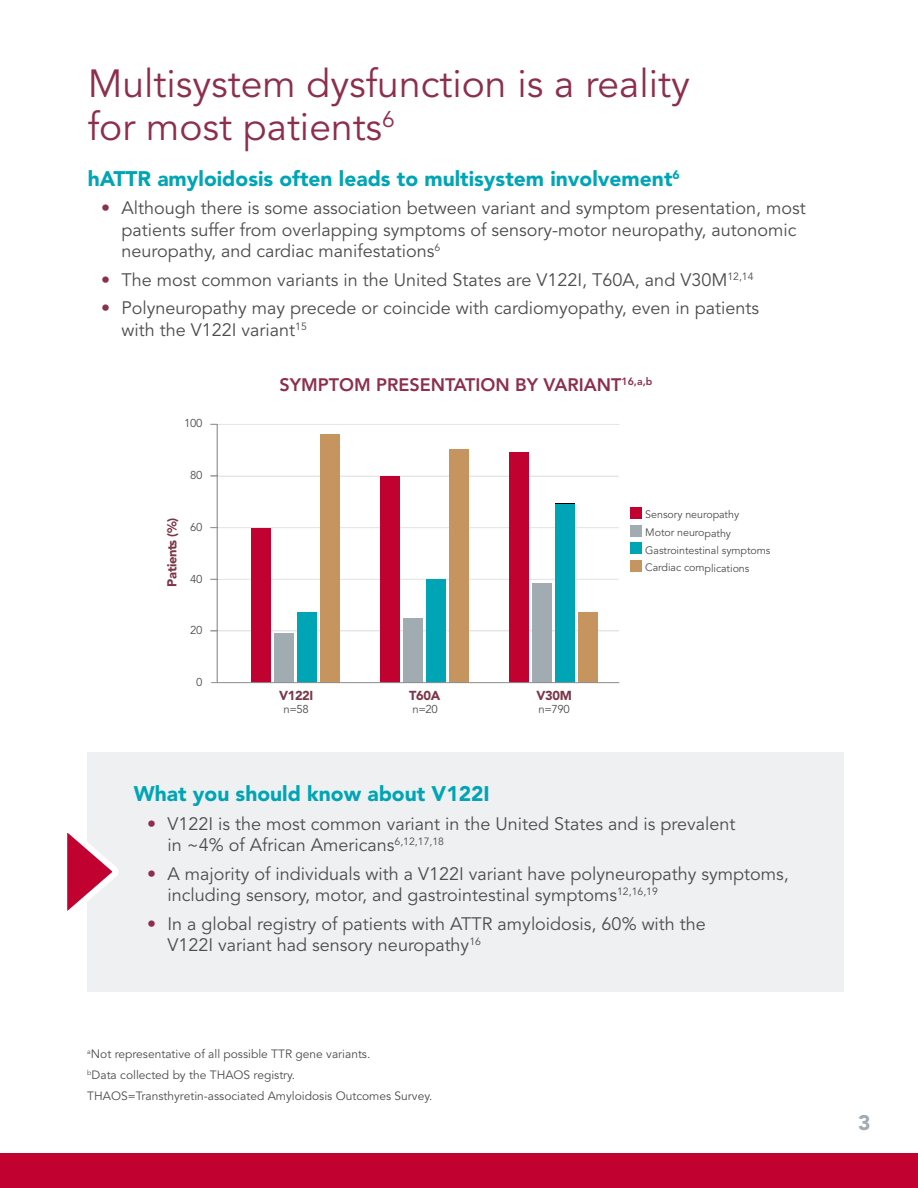
<style>
.page{position:relative;width:918px;height:1188px;background:#fff}
.page>*{position:absolute;margin:0;border:0;box-sizing:border-box;transform-origin:0 0}
.t1{font:39px/43.5px "Avenir LT Std";color:#8d2f4c}
.t2{font:900 21px "Avenir LT Std";color:#00a5b5}
.t3{font:900 21px "Avenir LT Std";color:#a1abb2}
.t4{font:18px/21.6px "Avenir LT Std";color:#4d4d4f}
.t5{font:800 18px "Avenir LT Std";color:#8d2f4c}
.t6{font:900 12.9px "Avenir LT Std";letter-spacing:-.03em;color:#7b3749}
.t7{font:12px/21.1px "Avenir LT Std";color:#4d4d4f}
.t8{font:11.4px "Avenir LT Std";letter-spacing:-.035em;color:#4d4d4f}
.t9{font:10.8px/17.7px "Avenir LT Std";letter-spacing:-.01em;color:#4d4d4f}
.s1{color:#8d2f4c}
</style>
<div class="page">
<div style="left:88px;top:752px;width:756px;height:240px;background:#eff0f2"></div>
<svg style="left:67px;top:821px;width:51px;height:101px"></svg>
<hr style="left:211px;top:631px;width:408px;height:1px;background:#e6e7e8">
<hr style="left:211px;top:579px;width:408px;height:1px;background:#e6e7e8">
<hr style="left:211px;top:527px;width:408px;height:1px;background:#e6e7e8">
<hr style="left:211px;top:476px;width:408px;height:1px;background:#e6e7e8">
<hr style="left:216px;top:424px;width:403px;height:1px;background:#e6e7e8">
<hr style="left:217px;top:424px;width:1px;height:259px;background:#939598">
<div style="left:297px;top:612px;width:20px;height:71px;background:#00a5b5"></div>
<div style="left:251px;top:528px;width:20px;height:155px;background:#c10230"></div>
<div style="left:274px;top:633px;width:20px;height:50px;background:#a1abb2"></div>
<div style="left:320px;top:434px;width:20px;height:249px;background:#c6955f"></div>
<div style="left:426px;top:579px;width:19px;height:104px;background:#00a5b5"></div>
<div style="left:380px;top:476px;width:20px;height:207px;background:#c10230"></div>
<div style="left:403px;top:618px;width:20px;height:65px;background:#a1abb2"></div>
<div style="left:449px;top:449px;width:19px;height:234px;background:#c6955f"></div>
<div style="left:630px;top:542px;width:12px;height:12px;background:#00a5b5"></div>
<div style="left:630px;top:507px;width:12px;height:12px;background:#c10230"></div>
<div style="left:630px;top:525px;width:12px;height:12px;background:#a1abb2"></div>
<div style="left:630px;top:560px;width:12px;height:11px;background:#c6955f"></div>
<div style="left:509px;top:452px;width:19px;height:231px;background:#c10230"></div>
<div style="left:532px;top:583px;width:19px;height:100px;background:#a1abb2"></div>
<div style="left:578px;top:612px;width:19px;height:71px;background:#c6955f"></div>
<div style="left:555px;top:504px;width:19px;height:178px;background:#00a5b5"></div>
<hr style="left:211px;top:682px;width:408px;height:1px;background:#939598">
<div style="left:0;top:1153px;width:918px;height:35px;background:#c10230"></div>
<h1 class="t1" style="left:88px;top:63px;width:604px">Multisystem dysfunction is a reality for most patients<sup>6</sup></h1>
<p class="t2" style="left:88px;top:166px;width:594px">hATTR amyloidosis often leads to multisystem involvement<sup>6</sup></p>
<p class="t4" style="left:122px;top:198px;width:686px;text-indent:-20px"><span class="s1">•</span> Although there is some association between variant and symptom presentation, most patients suffer from overlapping symptoms of sensory-motor neuropathy, autonomic neuropathy, and cardiac manifestations<sup>6</sup></p>
<p class="t4" style="left:101px;top:269px;width:654px"><span class="s1">•</span> The most common variants in the United States are V122I, T60A, and V30M<sup>12,14</sup></p>
<p class="t4" style="left:122px;top:298px;width:639px;text-indent:-20px"><span class="s1">•</span> Polyneuropathy may precede or coincide with cardiomyopathy, even in patients with the V122I variant<sup>15</sup></p>
<p class="t8" style="left:184px;top:417px;width:20px">100</p>
<p class="t8" style="left:190px;top:468px;width:14px">80</p>
<p class="t6" style="left:164px;top:587px;width:71px;rotate:-90deg">Patients (%)</p>
<p class="t8" style="left:190px;top:520px;width:14px">60</p>
<p class="t8" style="left:190px;top:572px;width:14px">40</p>
<p class="t8" style="left:190px;top:624px;width:14px">20</p>
<p class="t8" style="left:196px;top:676px;width:8px">0</p>
<p class="t5" style="left:280px;top:374px;width:374px">SYMPTOM PRESENTATION BY VARIANT<sup>16,a,b</sup></p>
<p class="t6" style="left:279px;top:688px;width:36px">V122I</p>
<p class="t8" style="left:283px;top:703px;width:27px">n=58</p>
<p class="t6" style="left:409px;top:688px;width:32px">T60A</p>
<p class="t8" style="left:412px;top:703px;width:27px">n=20</p>
<p class="t6" style="left:537px;top:688px;width:37px">V30M</p>
<p class="t8" style="left:538px;top:703px;width:33px">n=790</p>
<p class="t9" style="left:645px;top:506px;width:127px">Sensory neuropathy<br>Motor neuropathy<br>Gastrointestinal symptoms<br>Cardiac complications</p>
<p class="t2" style="left:134px;top:781px;width:358px">What you should know about V122I</p>
<p class="t4" style="left:168px;top:813px;width:570px;text-indent:-20px"><span class="s1">•</span> V122I is the most common variant in the United States and is prevalent in ~4% of African Americans<sup>6,12,17,18</sup></p>
<p class="t4" style="left:168px;top:863px;width:623px;text-indent:-20px"><span class="s1">•</span> A majority of individuals with a V122I variant have polyneuropathy symptoms, including sensory, motor, and gastrointestinal symptoms<sup>12,16,19</sup></p>
<p class="t4" style="left:168px;top:913px;width:540px;text-indent:-20px"><span class="s1">•</span> In a global registry of patients with ATTR amyloidosis, 60% with the<br>V122I variant had sensory neuropathy<sup>16</sup></p>
<p class="t7" style="left:87px;top:1044px;width:347px"><sup>a</sup>Not representative of all possible TTR gene variants.<br><sup>b</sup>Data collected by the THAOS registry.<br>THAOS=Transthyretin-associated Amyloidosis Outcomes Survey.</p>
<p class="t3" style="left:858px;top:1110px;width:14px">3</p>
</div>
